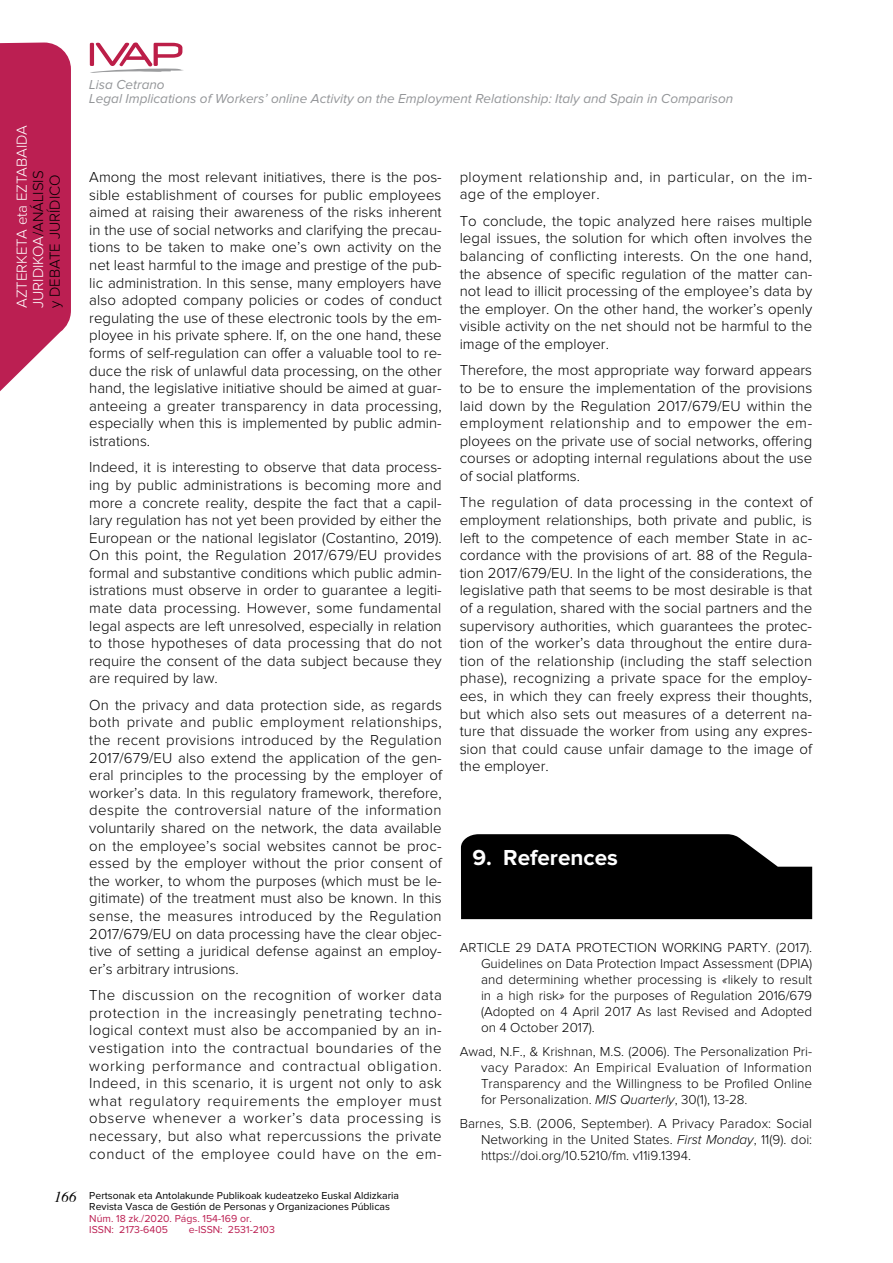
<style>
.page{position:relative;width:893px;height:1263px;background:#fff}
.page>*{position:absolute;margin:0;border:0;box-sizing:border-box;transform-origin:0 0}
.t1{font:700 22.5px "Proxima Nova";color:#fff}
.t2{font:300 15px/17.5px "Proxima Nova";color:#000;text-align:justify}
.t3{font:300 15px/17.5px "Proxima Nova";letter-spacing:.025em;color:#000}
.t4{font:300 15px/16.5px "Proxima Nova";color:#fff}
.t5{font:300 13.5px/16px "Proxima Nova";color:#000;text-align:justify}
.t6{font:italic 13.5px/13.5px "Proxima Nova";color:#939598}
.t7{font:10.5px/10.5px "Proxima Nova";color:#000}
.t8{font:10.5px/10.5px "Proxima Nova";color:#bb1f52}
.s1{color:#000}
.s2{font-style:italic}
.s3{font-family:"Times";font-style:italic;font-size:15px}
</style>
<div class="page">
<svg style="left:90px;top:43px;width:94px;height:30px"></svg>
<svg style="left:0;top:43px;width:71px;height:348px;background:#c23664"></svg>
<svg style="left:461px;top:834px;width:351px;height:85px;background:#101010"></svg>
<p class="t4" style="left:13px;top:308px;width:184px;rotate:-90deg">AZTERKETA eta EZTABAIDA<br>JURIDIKOA<span class="s1">/ANÁLISIS<br>y DEBATE JURÍDICO</span></p>
<p class="t6" style="left:89px;top:79px;width:646px">Lisa Cetrano<br>Legal Implications of Workers’ online Activity on the Employment Relationship: Italy and Spain in Comparison</p>
<p class="t2" style="left:89px;top:168px;width:354px">Among the most relevant initiatives, there is the pos&shy;sible establishment of courses for public employees aimed at raising their awareness of the risks inherent in the use of social networks and clarifying the precau&shy;tions to be taken to make one’s own activity on the net least harmful to the image and prestige of the pub&shy;lic administration. In this sense, many employers have also adopted company policies or codes of conduct regulating the use of these electronic tools by the em&shy;ployee in his private sphere. If, on the one hand, these forms of self-regulation can offer a valuable tool to re&shy;duce the risk of unlawful data processing, on the other hand, the legislative initiative should be aimed at guar&shy;anteeing a greater transparency in data processing, especially when this is implemented by public admin&shy;istrations.</p>
<p class="t2" style="left:89px;top:458px;width:354px">Indeed, it is interesting to observe that data process&shy;ing by public administrations is becoming more and more a concrete reality, despite the fact that a capil&shy;lary regulation has not yet been provided by either the European or the national legislator (Costantino, 2019).<br>On this point, the Regulation 2017/679/EU provides formal and substantive conditions which public admin&shy;istrations must observe in order to guarantee a legiti&shy;mate data processing. However, some fundamental legal aspects are left unresolved, especially in relation to those hypotheses of data processing that do not require the consent of the data subject because they are required by law.</p>
<p class="t2" style="left:89px;top:696px;width:354px">On the privacy and data protection side, as regards both private and public employment relationships, the recent provisions introduced by the Regulation 2017/679/EU also extend the application of the gen&shy;eral principles to the processing by the employer of worker’s data. In this regulatory framework, therefore, despite the controversial nature of the information voluntarily shared on the network, the data available on the employee’s social websites cannot be proc&shy;essed by the employer without the prior consent of the worker, to whom the purposes (which must be le&shy;gitimate) of the treatment must also be known. In this sense, the measures introduced by the Regulation 2017/679/EU on data processing have the clear objec&shy;tive of setting a juridical defense against an employ&shy;er’s arbitrary intrusions.</p>
<p class="t2" style="left:89px;top:986px;width:354px">The discussion on the recognition of worker data protection in the increasingly penetrating techno&shy;logical context must also be accompanied by an in&shy;vestigation into the contractual boundaries of the working performance and contractual obligation.<br>Indeed, in this scenario, it is urgent not only to ask what regulatory requirements the employer must observe whenever a worker’s data processing is necessary, but also what repercussions the private conduct of the employee could have on the em-</p>
<p class="t3" style="left:460px;top:168px;width:354px">ployment relationship and, in particular, on the im&shy;age of the employer.</p>
<p class="t2" style="left:460px;top:212px;width:354px">To conclude, the topic analyzed here raises multiple legal issues, the solution for which often involves the balancing of conflicting interests. On the one hand, the absence of specific regulation of the matter can&shy;not lead to illicit processing of the employee’s data by the employer. On the other hand, the worker’s openly visible activity on the net should not be harmful to the image of the employer.</p>
<p class="t2" style="left:460px;top:362px;width:354px">Therefore, the most appropriate way forward appears to be to ensure the implementation of the provisions laid down by the Regulation 2017/679/EU within the employment relationship and to empower the em&shy;ployees on the private use of social networks, offering courses or adopting internal regulations about the use of social platforms.</p>
<p class="t2" style="left:460px;top:494px;width:354px">The regulation of data processing in the context of employment relationships, both private and public, is left to the competence of each member State in ac&shy;cordance with the provisions of art. 88 of the Regula&shy;tion 2017/679/EU. In the light of the considerations, the legislative path that seems to be most desirable is that of a regulation, shared with the social partners and the supervisory authorities, which guarantees the protec&shy;tion of the worker’s data throughout the entire dura&shy;tion of the relationship (including the staff selection phase), recognizing a private space for the employ&shy;ees, in which they can freely express their thoughts, but which also sets out measures of a deterrent na&shy;ture that dissuade the worker from using any expres&shy;sion that could cause unfair damage to the image of the employer.</p>
<h1 class="t1" style="left:472px;top:848px;width:147px">9. References</h1>
<p class="t5" style="left:481px;top:940px;width:333px;text-indent:-21px">ARTICLE 29 DATA PROTECTION WORKING PARTY. (2017).<br>Guidelines on Data Protection Impact Assessment (DPIA) and determining whether processing is <span class="s2">«</span>likely to result in a high risk<span class="s2">»</span> for the purposes of Regulation 2016/679 (Adopted on 4 April 2017 As last Revised and Adopted on 4 October 2017).</p>
<p class="t5" style="left:481px;top:1044px;width:333px;text-indent:-21px">Awad, N.F., &amp; Krishnan, M.S. (2006). The Personalization Pri&shy;vacy Paradox: An Empirical Evaluation of Information Transparency and the Willingness to be Profiled Online for Personalization. <span class="s2">MIS Quarterly</span>, 30(1), 13-28.</p>
<p class="t5" style="left:481px;top:1116px;width:333px;text-indent:-21px">Barnes, S.B. (2006, September). A Privacy Paradox: Social Networking in the United States. <span class="s2">First Monday</span>, 11(9). doi: https://doi.org/10.5210/fm. v11i9.1394.</p>
<p class="t7" style="left:89px;top:1191px;width:311px;text-indent:-35px"><span class="s3">166</span> Pertsonak eta Antolakunde Publikoak kudeatzeko Euskal Aldizkaria<br>Revista Vasca de Gestión de Personas y Organizaciones Públicas</p>
<p class="t8" style="left:89px;top:1214px;width:164px">Núm. 18 zk./2020. Págs. 154-169 or.<br>ISSN: 2173-6405</p>
<p class="t8" style="left:189px;top:1224px;width:87px">e-ISSN: 2531-2103</p>
</div>
